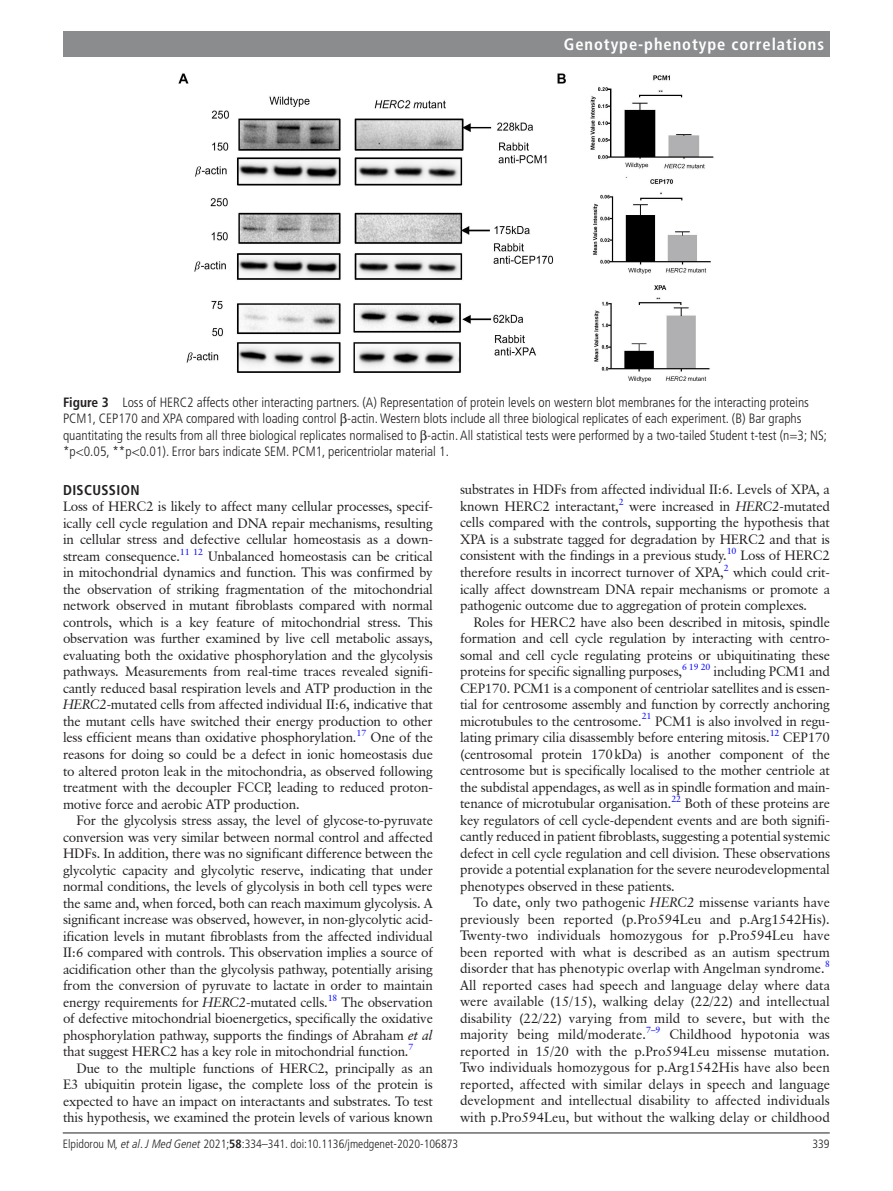
<style>
.page{position:relative;width:893px;height:1191px;background:#fff}
.page>*{position:absolute;margin:0;border:0;box-sizing:border-box;transform-origin:0 0}
.t1{font:700 condensed 16.5px "Frutiger LT Pro";letter-spacing:.055em;color:#fff}
.t2{font:700 condensed 14.25px "Frutiger LT Pro";letter-spacing:.025em;color:#231f20}
.t3{font:13.5px/16.5px "Classical Garamond BT";letter-spacing:-.015em;color:#231f20;text-align:justify}
.t4{font:300 condensed 13.5px/16.5px "Frutiger LT Pro";color:#231f20}
.t5{font:300 condensed 12px "Frutiger LT Pro";color:#231f20}
.s1{font-weight:700}
.s2{font-style:italic}
</style>
<div class="page">
<hr style="left:63px;top:1132px;width:767px;height:1px;background:#231f20">
<div style="left:63px;top:31px;width:767px;height:25px;background:#8a8c8e"></div>
<img style="left:178px;top:73px;width:536px;height:310px">
<p class="t1" style="left:564px;top:34px;width:262px">Genotype-phenotype correlations</p>
<p class="t4" style="left:63px;top:394px;width:765px"><span class="s1">Figure 3</span> Loss of HERC2 affects other interacting partners. (A) Representation of protein levels on western blot membranes for the interacting proteins PCM1, CEP170 and XPA compared with loading control -actin. Western blots include all three biological replicates of each experiment. (B) Bar graphs quantitating the results from all three biological replicates normalised to -actin. All statistical tests were performed by a two-tailed Student t-test (n=3; NS; *p&lt;0.05, **p&lt;0.01). Error bars indicate SEM. PCM1, pericentriolar material 1.</p>
<p class="t2" style="left:63px;top:481px;width:78px">Discussion</p>
<p class="t3" style="left:63px;top:498px;width:371px">Loss of HERC2 is likely to affect many cellular processes, specif&shy;ically cell cycle regulation and DNA repair mechanisms, resulting in cellular stress and defective cellular homeostasis as a down&shy;stream consequence.<sup>11</sup> <sup>12</sup> Unbalanced homeostasis can be critical in mitochondrial dynamics and function. This was confirmed by the observation of striking fragmentation of the mitochondrial network observed in mutant fibroblasts compared with normal controls, which is a key feature of mitochondrial stress. This observation was further examined by live cell metabolic assays, evaluating both the oxidative phosphorylation and the glycolysis pathways. Measurements from real-time traces revealed signifi&shy;cantly reduced basal respiration levels and ATP production in the <span class="s2">HERC2</span>-mutated cells from affected individual II:6, indicative that the mutant cells have switched their energy production to other less efficient means than oxidative phosphorylation.<sup>17</sup> One of the reasons for doing so could be a defect in ionic homeostasis due to altered proton leak in the mitochondria, as observed following treatment with the decoupler FCCP, leading to reduced proton&shy;motive force and aerobic ATP production.</p>
<p class="t3" style="left:63px;top:812px;width:371px;text-indent:14px">For the glycolysis stress assay, the level of glycose-to-pyruvate conversion was very similar between normal control and affected HDFs. In addition, there was no significant difference between the glycolytic capacity and glycolytic reserve, indicating that under normal conditions, the levels of glycolysis in both cell types were the same and, when forced, both can reach maximum glycolysis. A significant increase was observed, however, in non-glycolytic acid&shy;ification levels in mutant fibroblasts from the affected individual II:6 compared with controls. This observation implies a source of acidification other than the glycolysis pathway, potentially arising from the conversion of pyruvate to lactate in order to maintain energy requirements for <span class="s2">HERC2</span>-mutated cells.<sup>18</sup> The observation of defective mitochondrial bioenergetics, specifically the oxidative phosphorylation pathway, supports the findings of Abraham <span class="s2">et al </span>that suggest HERC2 has a key role in mitochondrial function.<sup>7</sup></p>
<p class="t3" style="left:63px;top:1059px;width:371px;text-indent:14px">Due to the multiple functions of HERC2, principally as an E3 ubiquitin protein ligase, the complete loss of the protein is expected to have an impact on interactants and substrates. To test this hypothesis, we examined the protein levels of various known</p>
<p class="t3" style="left:460px;top:481px;width:371px">substrates in HDFs from affected individual II:6. Levels of XPA, a known HERC2 interactant,<sup>2</sup> were increased in <span class="s2">HERC2</span>-mutated cells compared with the controls, supporting the hypothesis that XPA is a substrate tagged for degradation by HERC2 and that is consistent with the findings in a previous study.<sup>10</sup> Loss of HERC2 therefore results in incorrect turnover of XPA,<sup>2</sup> which could crit&shy;ically affect downstream DNA repair mechanisms or promote a pathogenic outcome due to aggregation of protein complexes.</p>
<p class="t3" style="left:460px;top:613px;width:371px;text-indent:14px">Roles for HERC2 have also been described in mitosis, spindle formation and cell cycle regulation by interacting with centro&shy;somal and cell cycle regulating proteins or ubiquitinating these proteins for specific signalling purposes,<sup>6</sup> <sup>19</sup> <sup>20</sup> including PCM1 and CEP170. PCM1 is a component of centriolar satellites and is essen&shy;tial for centrosome assembly and function by correctly anchoring microtubules to the centrosome.<sup>21</sup> PCM1 is also involved in regu&shy;lating primary cilia disassembly before entering mitosis.<sup>12</sup> CEP170 (centrosomal protein 170kDa) is another component of the centrosome but is specifically localised to the mother centriole at the subdistal appendages, as well as in spindle formation and main&shy;tenance of microtubular organisation.<sup>22</sup> Both of these proteins are key regulators of cell cycle-dependent events and are both signifi&shy;cantly reduced in patient fibroblasts, suggesting a potential systemic defect in cell cycle regulation and cell division. These observations provide a potential explanation for the severe neurodevelopmental phenotypes observed in these patients.</p>
<p class="t3" style="left:460px;top:894px;width:371px;text-indent:14px">To date, only two pathogenic <span class="s2">HERC2</span> missense variants have previously been reported (p.Pro594Leu and p.Arg1542His).<br>Twenty-two individuals homozygous for p.Pro594Leu have been reported with what is described as an autism spectrum disorder that has phenotypic overlap with Angelman syndrome.<sup>8<br></sup>All reported cases had speech and language delay where data were available (15/15), walking delay (22/22) and intellectual disability (22/22) varying from mild to severe, but with the majority being mild/moderate.<sup>7–9</sup></p>
<p class="t3" style="left:460px;top:1026px;width:371px;text-indent:209px">Childhood hypotonia was reported in 15/20 with the p.Pro594Leu missense mutation.<br>Two individuals homozygous for p.Arg1542His have also been reported, affected with similar delays in speech and language development and intellectual disability to affected individuals with p.Pro594Leu, but without the walking delay or childhood</p>
<p class="t5" style="left:63px;top:1136px;width:397px">Elpidorou M<span class="s2">, et al</span>. <span class="s2">J Med Genet</span> 2021;<span class="s1">58</span>:334–341. doi:10.1136/jmedgenet-2020-106873</p>
<p class="t5" style="left:812px;top:1136px;width:19px">339</p>
</div>
